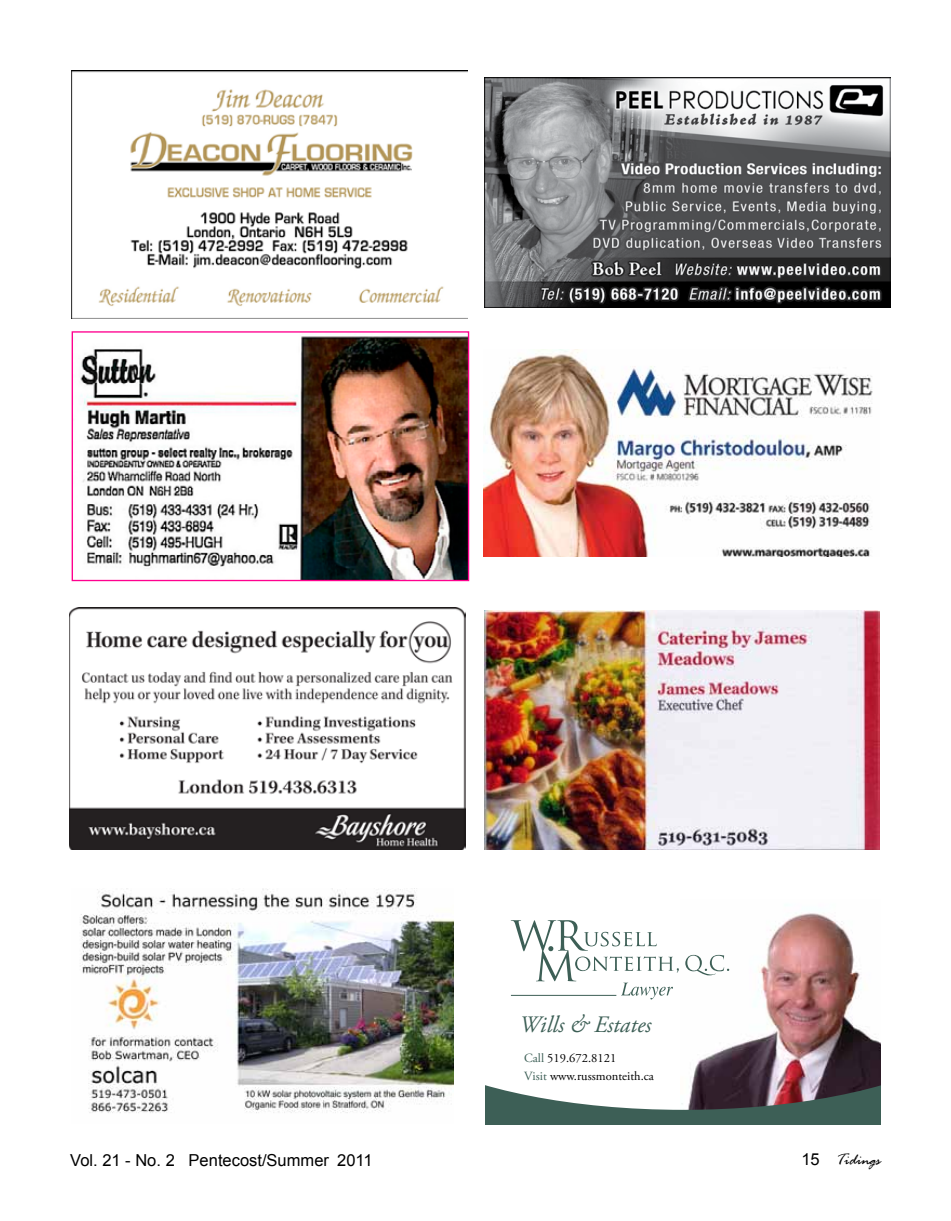
<style>
.page{position:relative;width:951px;height:1221px;background:#fff}
.page>*{position:absolute;margin:0;border:0;box-sizing:border-box;transform-origin:0 0}
.t1{font:italic 23.55px "Adobe Garamond Pro";color:#3d5f56}
.t2{font:16.5px "Arial";color:#000}
.t3{font:italic 16.5px "Rage";color:#000}
.t4{font:12.6px/17.2px "Adobe Garamond Pro";color:#000}
.s1{color:#3d5f56}
.s2{font-family:"Arial";font-style:normal}
</style>
<div class="page">
<img style="left:70px;top:607px;width:395px;height:242px">
<img style="left:72px;top:70px;width:396px;height:249px">
<img style="left:80px;top:334px;width:387px;height:245px">
<div style="left:72px;top:331px;width:397px;height:250px;border:1px solid #ff008f"></div>
<img style="left:484px;top:611px;width:395px;height:238px">
<img style="left:483px;top:349px;width:390px;height:207px">
<img style="left:485px;top:78px;width:405px;height:230px">
<img style="left:705px;top:913px;width:175px;height:145px">
<svg style="left:685px;top:954px;width:44px;height:21px"></svg>
<svg style="left:510px;top:920px;width:168px;height:79px"></svg>
<svg style="left:485px;top:1058px;width:395px;height:66px"></svg>
<img style="left:80px;top:888px;width:373px;height:225px">
<h1 class="t1" style="left:519px;top:1010px;width:133px">Wills &amp; Estates</h1>
<p class="t4" style="left:524px;top:1050px;width:131px"><span class="s1">Call</span> 519.672.8121<br><span class="s1">Visit</span> www.russmonteith.ca</p>
<h2 class="t2" style="left:70px;top:1149px;width:304px">Vol. 21 - No. 2 Pentecost/Summer 2011</h2>
<h2 class="t3" style="left:801px;top:1150px;width:81px"><span class="s2">15</span> Tidings</h2>
</div>
